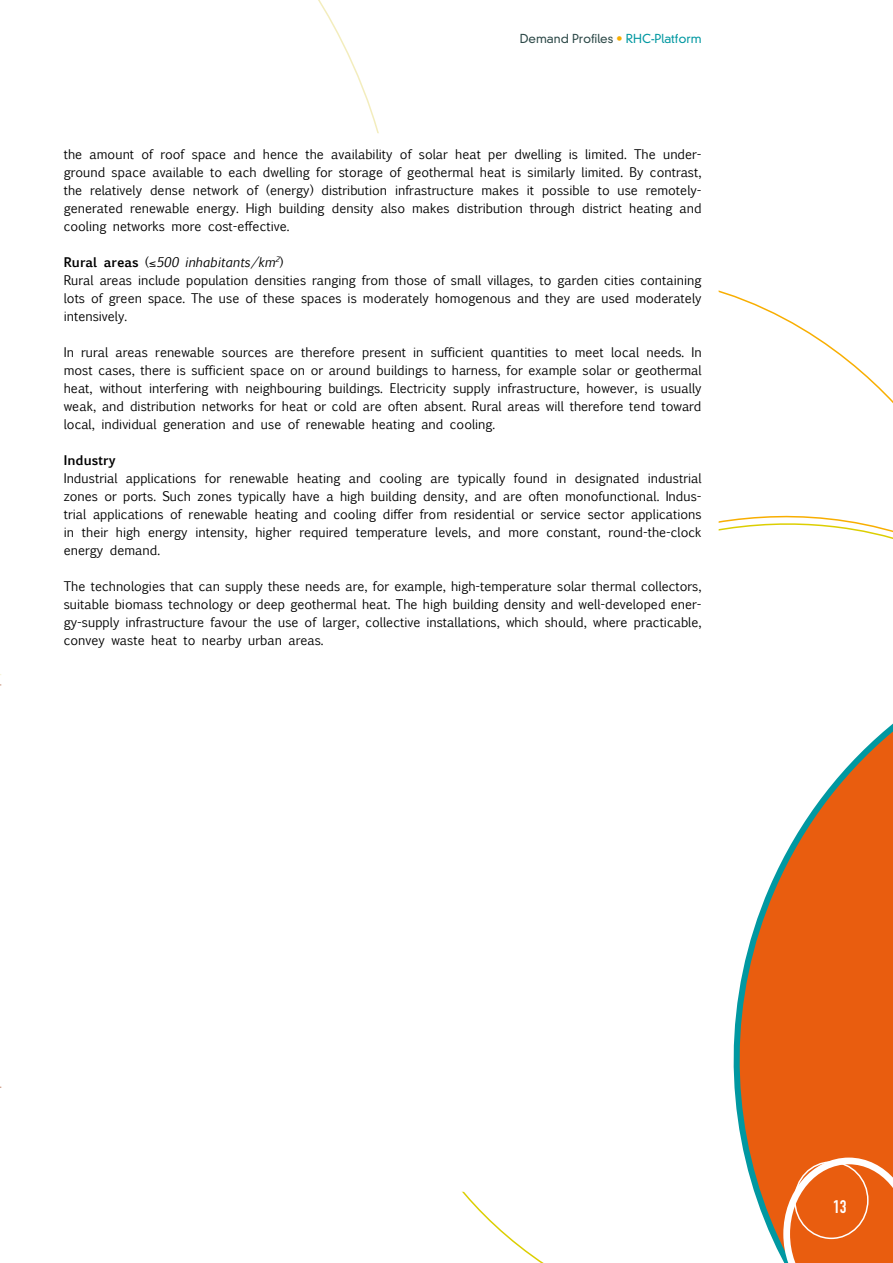
<style>
.page{position:relative;width:893px;height:1263px;background:#fff}
.page>*{position:absolute;margin:0;border:0;box-sizing:border-box;transform-origin:0 0}
.t1{font:18px "DIN Engschrift Std";color:#fff}
.t2{font:12.75px/18px "Euphemia UCAS";color:#000;text-align:justify}
.t3{font:700 12.75px "Euphemia UCAS";color:#000}
.t4{font:300 12px "DIN Neuzeit Grotesk Std";color:#2d4948}
.s1{color:#f8ae00}
.s2{color:#0098a1}
.s3{font-weight:700}
.s4{font-style:italic}
</style>
<div class="page">
<svg style="left:733px;top:723px;width:160px;height:538px;fill:#e95d0f"></svg>
<svg style="left:783px;top:1157px;width:110px;height:106px;background:#ea702c"></svg>
<div style="left:794px;top:1161px;width:75px;height:78px;border:2px solid #fff;border-radius:50%"></div>
<p class="t4" style="left:520px;top:32px;width:183px">Demand Profiles <span class="s1">•</span> <span class="s2">RHC-Platform</span></p>
<p class="t2" style="left:64px;top:145px;width:639px">the amount of roof space and hence the availability of solar heat per dwelling is limited. The under&shy;ground space available to each dwelling for storage of geothermal heat is similarly limited. By contrast, the relatively dense network of (energy) distribution infrastructure makes it possible to use remotely&shy;generated renewable energy. High building density also makes distribution through district heating and cooling networks more cost-effective.</p>
<p class="t2" style="left:64px;top:253px;width:639px;text-align:left"><span class="s3">Rural areas</span> (≤<span class="s4">500 inhabitants/km</span><sup>2</sup>)<br>Rural areas include population densities ranging from those of small villages, to garden cities containing lots of green space. The use of these spaces is moderately homogenous and they are used moderately intensively.</p>
<p class="t2" style="left:64px;top:343px;width:639px">In rural areas renewable sources are therefore present in sufficient quantities to meet local needs. In most cases, there is sufficient space on or around buildings to harness, for example solar or geothermal heat, without interfering with neighbouring buildings. Electricity supply infrastructure, however, is usually weak, and distribution networks for heat or cold are often absent. Rural areas will therefore tend toward local, individual generation and use of renewable heating and cooling.</p>
<p class="t3" style="left:64px;top:450px;width:53px">Industry</p>
<p class="t2" style="left:64px;top:469px;width:639px">Industrial applications for renewable heating and cooling are typically found in designated industrial zones or ports. Such zones typically have a high building density, and are often monofunctional. Indus&shy;trial applications of renewable heating and cooling differ from residential or service sector applications in their high energy intensity, higher required temperature levels, and more constant, round-the-clock energy demand.</p>
<p class="t2" style="left:64px;top:577px;width:639px">The technologies that can supply these needs are, for example, high-temperature solar thermal collectors, suitable biomass technology or deep geothermal heat. The high building density and well-developed ener&shy;gy-supply infrastructure favour the use of larger, collective installations, which should, where practicable, convey waste heat to nearby urban areas.</p>
<h1 class="t1" style="left:833px;top:1196px;width:15px">13</h1>
</div>
